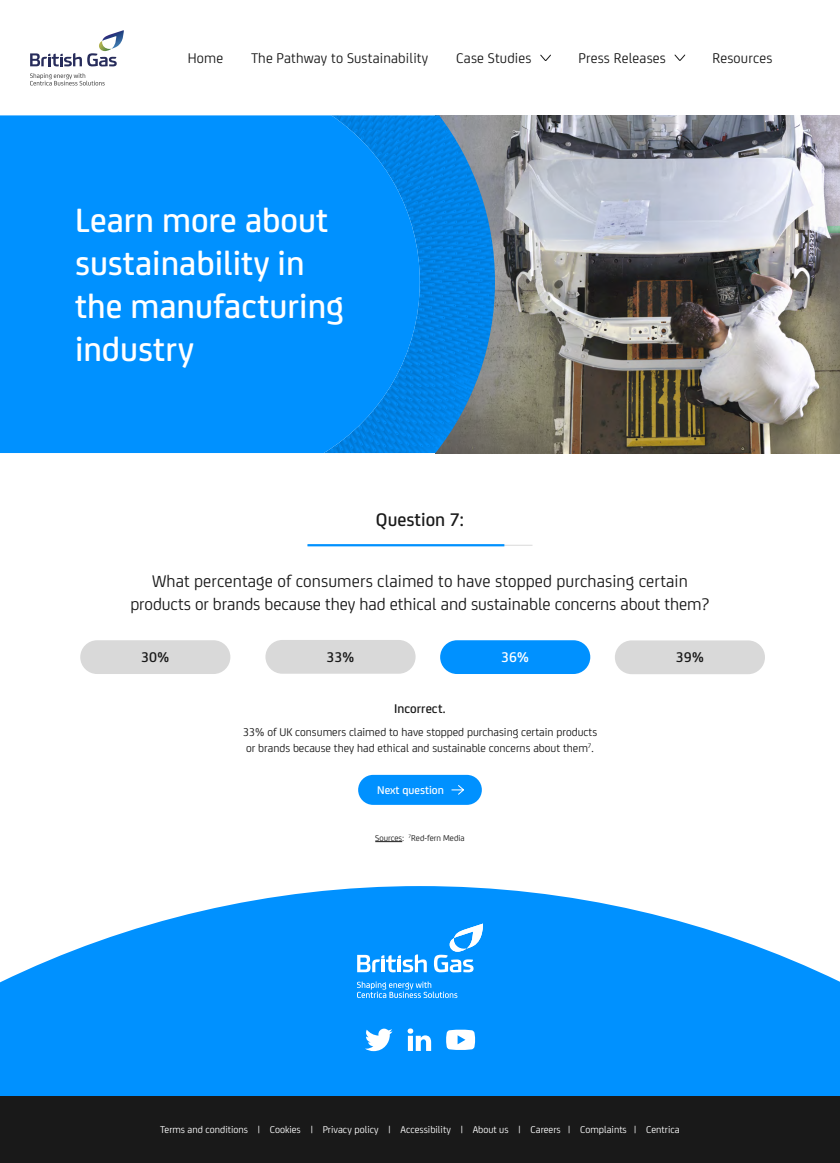
<style>
.page{position:relative;width:840px;height:1163px;background:#fff}
.page>*{position:absolute;margin:0;border:0;box-sizing:border-box;transform-origin:0 0}
.t1{font:500 36px/43.2px "FS Joey";color:#fff}
.t2{font:500 19.5px "FS Joey";color:#1a1a1a}
.t3{font:18px/22.5px "FS Joey";color:#1a1a1a;text-align:center}
.t4{font:15px "FS Joey";letter-spacing:.01em;color:#1a1a1a}
.t5{font:500 15px "FS Joey";color:#191919}
.t6{font:500 15px "FS Joey";color:#fff}
.t7{font:500 13.5px "FS Joey";color:#191919}
.t8{font:12px/16.5px "FS Joey";color:#191919}
.t9{font:500 12px "FS Joey";color:#fff}
.t10{font:10.5px "FS Joey";color:#fff}
.t11{font:9px "FS Joey";color:#191919}
</style>
<div class="page">
<svg style="left:0;top:886px;width:840px;height:210px;fill:#0091ff"></svg>
<div style="left:0;top:1096px;width:840px;height:67px;background:#191919"></div>
<img style="left:495px;top:115px;width:345px;height:338px">
<img style="left:420px;top:115px;width:75px;height:338px">
<div style="left:0;top:115px;width:420px;height:338px;background:#0091ff"></div>
<hr style="left:308px;top:545px;width:224px;height:1px;background:#d9d9d9">
<hr style="left:308px;top:544px;width:196px;height:2px;background:#0091ff">
<svg style="left:30px;top:73px;width:75px;height:12px"></svg>
<svg style="left:30px;top:30px;width:94px;height:36px"></svg>
<svg style="left:357px;top:981px;width:100px;height:17px;background:#36a8ff"></svg>
<svg style="left:357px;top:954px;width:70px;height:18px"></svg>
<svg style="left:434px;top:923px;width:50px;height:49px"></svg>
<svg style="left:365px;top:1028px;width:28px;height:23px"></svg>
<svg style="left:408px;top:1028px;width:23px;height:23px"></svg>
<svg style="left:446px;top:1029px;width:29px;height:21px"></svg>
<svg style="left:375px;top:841px;width:27px;height:1px"></svg>
<svg style="left:540px;top:54px;width:11px;height:7px"></svg>
<svg style="left:674px;top:54px;width:12px;height:7px"></svg>
<div style="left:358px;top:775px;width:124px;height:30px;background:#0091ff;border-radius:15px"></div>
<svg style="left:451px;top:785px;width:13px;height:10px"></svg>
<div style="left:265px;top:640px;width:151px;height:34px;background:#d9d9d9;border-radius:17px"></div>
<div style="left:440px;top:640px;width:150px;height:34px;background:#0091ff;border-radius:17px"></div>
<div style="left:80px;top:640px;width:150px;height:34px;background:#d9d9d9;border-radius:17px"></div>
<div style="left:615px;top:640px;width:150px;height:34px;background:#d9d9d9;border-radius:17px"></div>
<p class="t4" style="left:188px;top:47px;width:37px">Home</p>
<p class="t4" style="left:251px;top:47px;width:178px">The Pathway to Sustainability</p>
<p class="t4" style="left:456px;top:47px;width:77px">Case Studies</p>
<p class="t4" style="left:578px;top:47px;width:89px">Press Releases</p>
<p class="t4" style="left:713px;top:47px;width:61px">Resources</p>
<h1 class="t1" style="left:75px;top:196px;width:270px">Learn more about sustainability in the manufacturing industry</h1>
<p class="t2" style="left:376px;top:506px;width:90px">Question 7:</p>
<p class="t3" style="left:130px;top:569px;width:581px">What percentage of consumers claimed to have stopped purchasing certain products or brands because they had ethical and sustainable concerns about them?</p>
<p class="t5" style="left:141px;top:646px;width:30px">30%</p>
<p class="t5" style="left:326px;top:646px;width:30px">33%</p>
<p class="t6" style="left:501px;top:646px;width:30px">36%</p>
<p class="t5" style="left:676px;top:646px;width:30px">39%</p>
<p class="t7" style="left:394px;top:699px;width:53px">Incorrect.</p>
<p class="t8" style="left:243px;top:723px;width:356px">33% of UK consumers claimed to have stopped purchasing certain products or brands because they had ethical and sustainable concerns about them<sup>7</sup>.</p>
<p class="t9" style="left:377px;top:781px;width:68px">Next question</p>
<p class="t11" style="left:375px;top:831px;width:91px">Sources: <sup>7</sup>Red-fern Media</p>
<p class="t10" style="left:160px;top:1122px;width:521px">Terms and conditions | Cookies | Privacy policy | Accessibility | About us | Careers | Complaints | Centrica</p>
</div>
